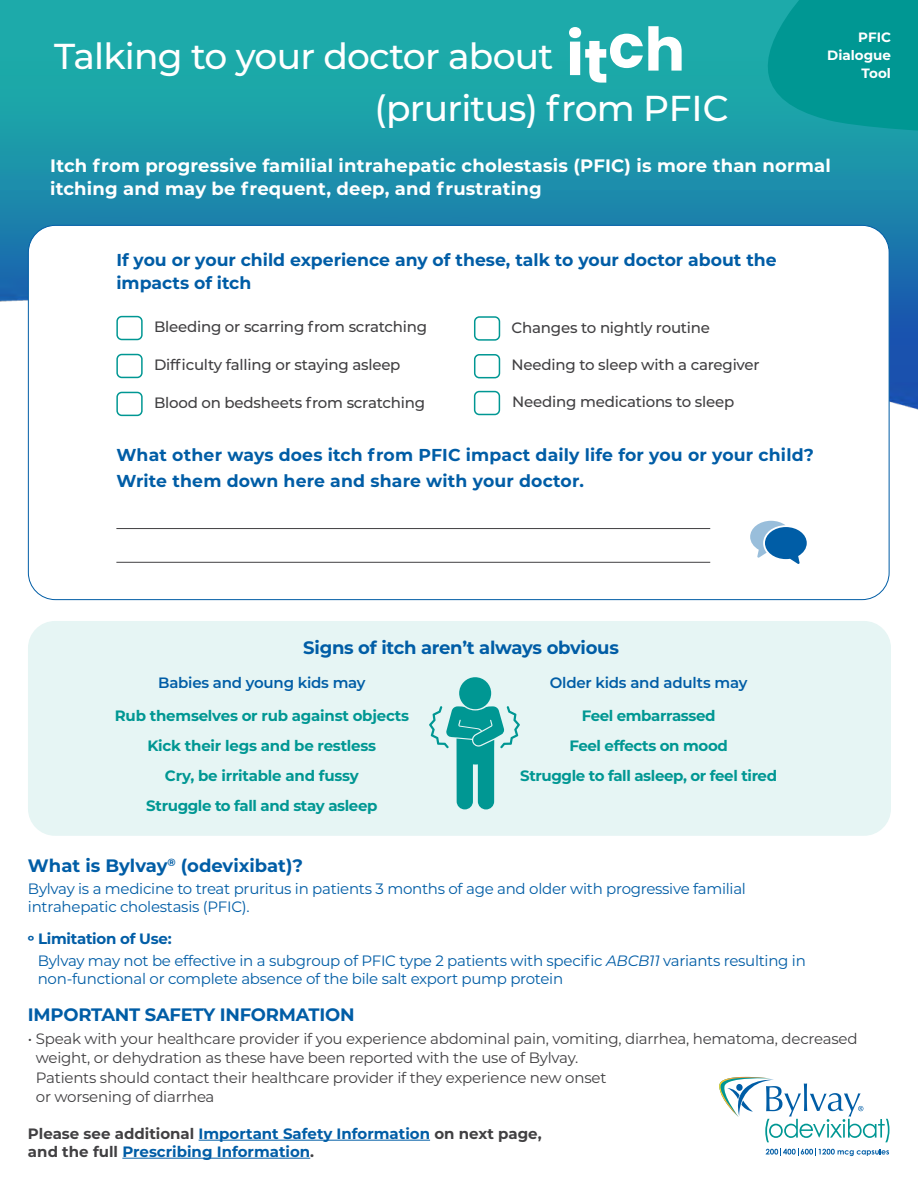
<style>
.page{position:relative;width:918px;height:1188px;background:#fff}
.page>*{position:absolute;margin:0;border:0;box-sizing:border-box;transform-origin:0 0}
.t1{font:700 60px "Poppins";color:#fff}
.t2{font:500 36px/52.1px "Montserrat";letter-spacing:-.02em;color:#fff}
.t3{font:700 18px/22.5px "Montserrat";letter-spacing:.01em;color:#fff}
.t4{font:700 18px "Montserrat";letter-spacing:-.015em;color:#005da6}
.t5{font:700 17.25px/25.5px "Montserrat";letter-spacing:.005em;color:#005da6}
.t6{font:15px/18px "Montserrat";letter-spacing:-.02em;color:#005da6}
.t7{font:15px/19.5px "Montserrat";letter-spacing:-.015em;color:#414042}
.t8{font:700 15px/30px "Montserrat";letter-spacing:-.025em;color:#009793;text-align:center}
.t9{font:500 15px "Montserrat";letter-spacing:-.015em;color:#414042}
.t10{font:700 15px/18px "Montserrat";color:#005da6}
.t11{font:600 15px "Montserrat";letter-spacing:-.015em;color:#005da6}
.t12{font:700 13.5px/18px "Montserrat";color:#fff;text-align:right}
.s1{font-weight:700}
.s2{font-style:italic}
.s3{color:#414042}
</style>
<div class="page">
<img style="left:0;top:0;width:918px;height:563px">
<div style="left:28px;top:225px;width:861px;height:375px;background:#fff;border-radius:27px"></div>
<hr style="left:116px;top:528px;width:594px;height:1px;background:#414042">
<hr style="left:116px;top:562px;width:594px;height:1px;background:#414042">
<svg style="left:750px;top:521px;width:57px;height:43px"></svg>
<div style="left:116px;top:316px;width:27px;height:24px;border:2px solid #009793;border-radius:5px"></div>
<div style="left:116px;top:354px;width:27px;height:24px;border:2px solid #009793;border-radius:5px"></div>
<div style="left:116px;top:392px;width:27px;height:24px;border:2px solid #009793;border-radius:5px"></div>
<div style="left:474px;top:316px;width:26px;height:25px;border:2px solid #009793;border-radius:5px"></div>
<div style="left:474px;top:354px;width:26px;height:24px;border:2px solid #009793;border-radius:5px"></div>
<div style="left:474px;top:391px;width:26px;height:24px;border:2px solid #009793;border-radius:5px"></div>
<div style="left:28px;top:621px;width:863px;height:215px;background:#e6f5f4;border-radius:27px"></div>
<svg style="left:755px;top:0;width:163px;height:135px;background:#069a98"></svg>
<svg style="left:719px;top:1076px;width:171px;height:66px"></svg>
<svg style="left:766px;top:1149px;width:123px;height:7px"></svg>
<div style="left:459px;top:677px;width:32px;height:32px;background:#009793;border-radius:50%"></div>
<svg style="left:429px;top:706px;width:91px;height:103px"></svg>
<hr style="left:199px;top:1140px;width:231px;height:1px;background:#005da6">
<hr style="left:122px;top:1158px;width:188px;height:1px;background:#005da6">
<h1 class="t1" style="left:566px;top:17px;width:120px">itch</h1>
<h2 class="t2" style="left:375px;top:29px;width:356px;text-indent:-321px">Talking to your doctor about<br>(pruritus) from PFIC</h2>
<p class="t12" style="left:827px;top:27px;width:65px">PFIC<br>Dialogue<br>Tool</p>
<p class="t3" style="left:50px;top:153px;width:782px">Itch from progressive familial intrahepatic cholestasis (PFIC) is more than normal itching and may be frequent, deep, and frustrating</p>
<p class="t5" style="left:116px;top:248px;width:662px;line-height:22.5px">If you or your child experience any of these, talk to your doctor about the impacts of itch</p>
<p class="t9" style="left:154px;top:316px;width:275px">Bleeding or scarring from scratching</p>
<p class="t9" style="left:154px;top:354px;width:248px">Difficulty falling or staying asleep</p>
<p class="t9" style="left:154px;top:392px;width:273px">Blood on bedsheets from scratching</p>
<p class="t9" style="left:512px;top:317px;width:200px">Changes to nightly routine</p>
<p class="t9" style="left:512px;top:354px;width:250px">Needing to sleep with a caregiver</p>
<p class="t9" style="left:512px;top:391px;width:224px">Needing medications to sleep</p>
<p class="t5" style="left:116px;top:441px;width:699px">What other ways does itch from PFIC impact daily life for you or your child?<br>Write them down here and share with your doctor.</p>
<p class="t4" style="left:303px;top:635px;width:317px">Signs of itch aren’t always obvious</p>
<p class="t11" style="left:158px;top:672px;width:209px">Babies and young kids may</p>
<p class="t11" style="left:550px;top:672px;width:199px">Older kids and adults may</p>
<p class="t8" style="left:115px;top:700px;width:296px">Rub themselves or rub against objects<br>Kick their legs and be restless<br>Cry, be irritable and fussy<br>Struggle to fall and stay asleep</p>
<p class="t8" style="left:520px;top:700px;width:258px">Feel embarrassed<br>Feel effects on mood<br>Struggle to fall asleep, or feel tired</p>
<p class="t4" style="left:28px;top:852px;width:277px">What is Bylvay<sup>®</sup> (odevixibat)?</p>
<p class="t6" style="left:28px;top:879px;width:719px">Bylvay is a medicine to treat pruritus in patients 3 months of age and older with progressive familial intrahepatic cholestasis (PFIC).</p>
<p class="t6" style="left:38px;top:927px;width:770px;line-height:22.5px;text-indent:-10px"><span class="s1">º Limitation of Use:<br></span>Bylvay may not be effective in a subgroup of PFIC type 2 patients with specific <span class="s2">ABCB11</span> variants resulting in</p>
<p class="t6" style="left:38px;top:969px;width:527px">non-functional or complete absence of the bile salt export pump protein</p>
<p class="t4" style="left:28px;top:1002px;width:328px">IMPORTANT SAFETY INFORMATION</p>
<p class="t7" style="left:36px;top:1028px;width:823px;text-indent:-8px">• Speak with your healthcare provider if you experience abdominal pain, vomiting, diarrhea, hematoma, decreased weight, or dehydration as these have been reported with the use of Bylvay.<br>Patients should contact their healthcare provider if they experience new onset<br>or worsening of diarrhea</p>
<p class="t10" style="left:28px;top:1124px;width:515px"><span class="s3">Please see additional</span> Important Safety Information <span class="s3">on next page, and the full</span> Prescribing Information<span class="s3">.</span></p>
</div>
